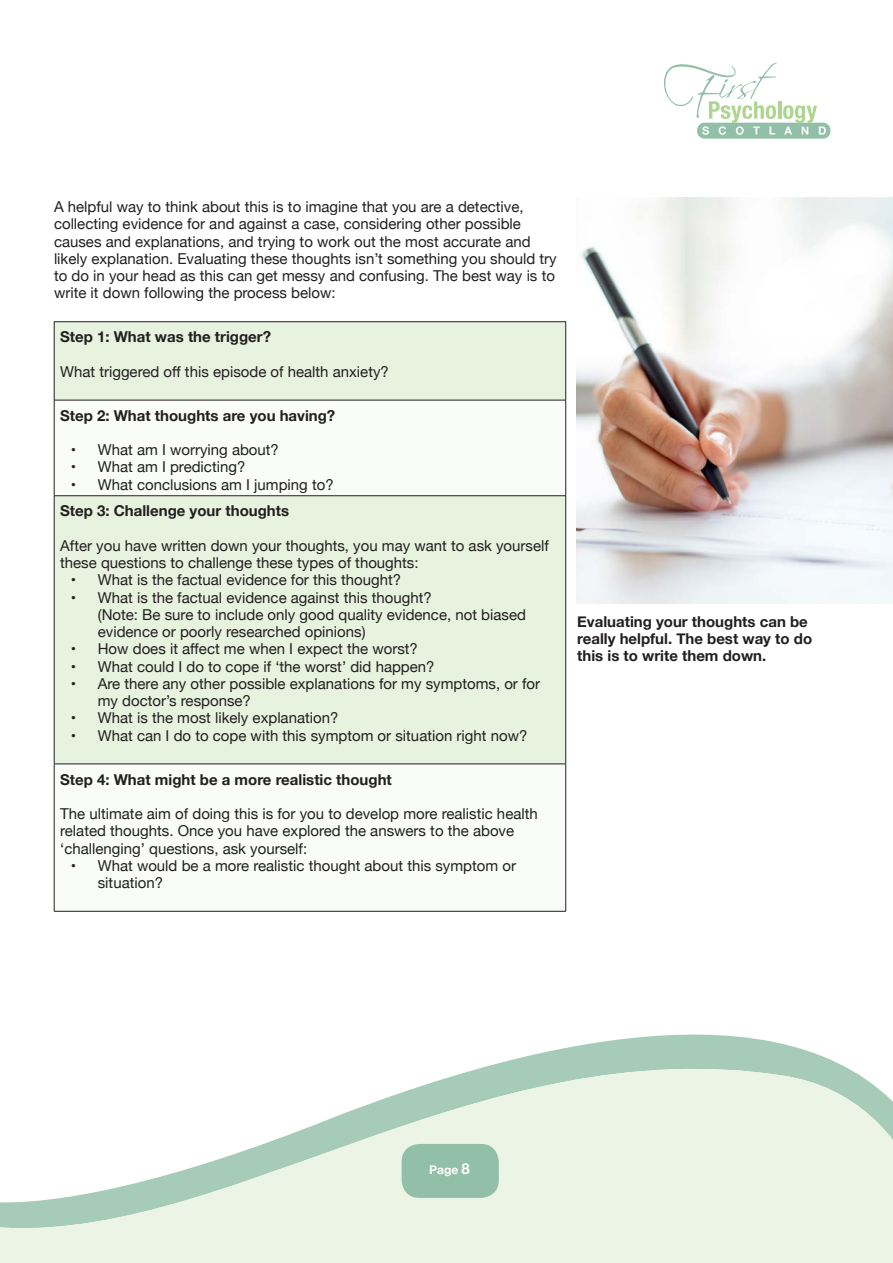
<style>
.page{position:relative;width:893px;height:1263px;background:#fff}
.page>*{position:absolute;margin:0;border:0;box-sizing:border-box;transform-origin:0 0}
.main_para_style_sans{font:15px/17.2px "Helvetica Neue";color:#231f20}
.main_para_style_sans-2{font:700 15px/17.2px "Helvetica Neue";color:#231f20}
.t1{font:700 12px "Helvetica Neue";color:#fff}
.s1{font-size:15px}
</style>
<div class="page">
<svg style="left:0;top:1034px;width:893px;height:229px;fill:#ebf4e5"></svg>
<div style="left:697px;top:123px;width:133px;height:16px;background:#92bfa8;border-radius:7px"></div>
<hr style="left:778px;top:101px;width:3px;height:18px;background:#aed690">
<svg style="left:783px;top:105px;width:43px;height:30px"></svg>
<svg style="left:664px;top:62px;width:113px;height:73px"></svg>
<div style="left:402px;top:1144px;width:97px;height:54px;background:#92bfa8;border-radius:18px"></div>
<div style="left:55px;top:322px;width:510px;height:78px;background:#e7f2df"></div>
<svg style="left:55px;top:496px;width:510px;height:415px;fill:#e7f2df"></svg>
<hr style="left:54px;top:321px;width:512px;height:1px;background:#231f20">
<hr style="left:54px;top:322px;width:1px;height:78px;background:#231f20">
<hr style="left:565px;top:322px;width:1px;height:78px;background:#231f20">
<hr style="left:54px;top:400px;width:512px;height:1px;background:#231f20">
<hr style="left:54px;top:400px;width:1px;height:95px;background:#231f20">
<hr style="left:565px;top:400px;width:1px;height:95px;background:#231f20">
<hr style="left:54px;top:495px;width:512px;height:1px;background:#231f20">
<hr style="left:54px;top:496px;width:1px;height:268px;background:#231f20">
<hr style="left:565px;top:496px;width:1px;height:268px;background:#231f20">
<hr style="left:54px;top:764px;width:512px;height:1px;background:#231f20">
<hr style="left:54px;top:764px;width:1px;height:147px;background:#231f20">
<hr style="left:565px;top:764px;width:1px;height:147px;background:#231f20">
<hr style="left:54px;top:911px;width:512px;height:1px;background:#231f20">
<img style="left:576px;top:198px;width:317px;height:406px">
<p class="main_para_style_sans" style="left:54px;top:199px;width:504px">A helpful way to think about this is to imagine that you are a detective, collecting evidence for and against a case, considering other possible causes and explanations, and trying to work out the most accurate and likely explanation. Evaluating these thoughts isn’t something you should try to do in your head as this can get messy and confusing. The best way is to write it down following the process below:</p>
<p class="main_para_style_sans-2" style="left:60px;top:329px;width:212px">Step 1: What was the trigger?</p>
<p class="main_para_style_sans" style="left:60px;top:364px;width:330px">What triggered off this episode of health anxiety?</p>
<p class="main_para_style_sans-2" style="left:60px;top:407px;width:277px">Step 2: What thoughts are you having?</p>
<p class="main_para_style_sans" style="left:71px;top:442px;width:210px">• What am I worrying about?</p>
<p class="main_para_style_sans" style="left:71px;top:459px;width:176px">• What am I predicting?</p>
<p class="main_para_style_sans" style="left:71px;top:477px;width:264px">• What conclusions am I jumping to?</p>
<p class="main_para_style_sans-2" style="left:60px;top:503px;width:230px">Step 3: Challenge your thoughts</p>
<p class="main_para_style_sans" style="left:60px;top:538px;width:490px">After you have written down your thoughts, you may want to ask yourself these questions to challenge these types of thoughts:</p>
<p class="main_para_style_sans" style="left:71px;top:572px;width:332px">• What is the factual evidence for this thought?</p>
<p class="main_para_style_sans" style="left:98px;top:589px;width:430px;text-indent:-27px">• What is the factual evidence against this thought?<br>(Note: Be sure to include only good quality evidence, not biased evidence or poorly researched opinions)</p>
<p class="main_para_style_sans" style="left:71px;top:641px;width:349px">• How does it affect me when I expect the worst?</p>
<p class="main_para_style_sans" style="left:71px;top:658px;width:365px">• What could I do to cope if ‘the worst’ did happen?</p>
<p class="main_para_style_sans" style="left:98px;top:676px;width:444px;text-indent:-27px">• Are there any other possible explanations for my symptoms, or for my doctor’s response?</p>
<p class="main_para_style_sans" style="left:71px;top:710px;width:269px">• What is the most likely explanation?</p>
<p class="main_para_style_sans" style="left:71px;top:727px;width:458px">• What can I do to cope with this symptom or situation right now?</p>
<p class="main_para_style_sans-2" style="left:60px;top:771px;width:333px">Step 4: What might be a more realistic thought</p>
<p class="main_para_style_sans" style="left:60px;top:806px;width:479px">The ultimate aim of doing this is for you to develop more realistic health related thoughts. Once you have explored the answers to the above ‘challenging’ questions, ask yourself:</p>
<p class="main_para_style_sans" style="left:98px;top:858px;width:420px;text-indent:-27px">• What would be a more realistic thought about this symptom or situation?</p>
<p class="main_para_style_sans-2" style="left:577px;top:613px;width:236px">Evaluating your thoughts can be really helpful. The best way to do this is to write them down.</p>
<p class="t1" style="left:429px;top:1160px;width:42px">Page <span class="s1">8</span></p>
</div>
